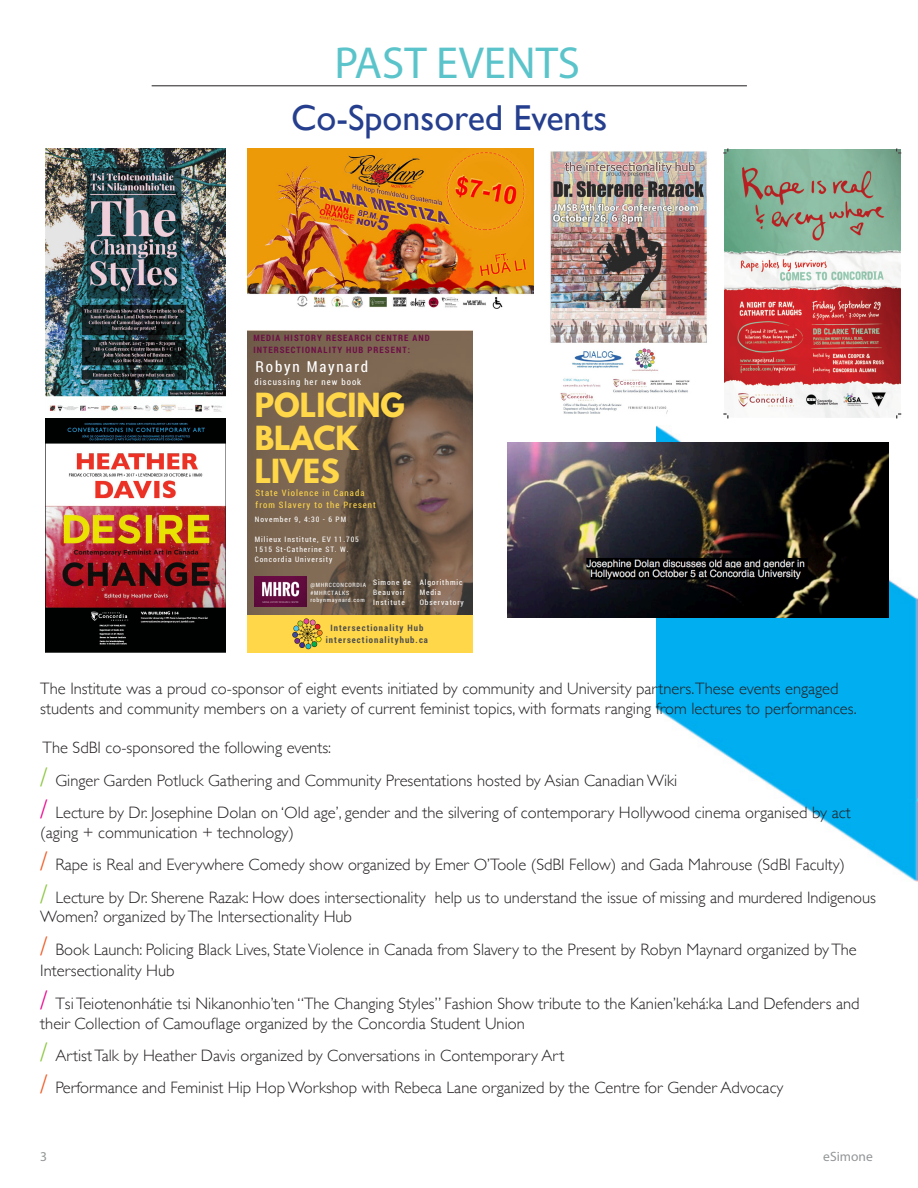
<style>
.page{position:relative;width:918px;height:1188px;background:#fff}
.page>*{position:absolute;margin:0;border:0;box-sizing:border-box;transform-origin:0 0}
.t1{font:45px "Myriad Pro";color:#5bc4cb}
.t2{font:36px "Gill Sans";color:#253f8e}
.t3{font:700 29.55px/33.2px "League Spartan";color:#ffd748}
.t4{font:300 16.5px/19.8px "Gill Sans";color:#231f20}
.t5{font:15.15px "Roboto Condensed";letter-spacing:.12em;color:#fff}
.t6{font:13.5px "Myriad Pro";color:#939598}
.t7{font:700 8.85px/11.6px "Roboto Condensed";letter-spacing:.12em;color:#6d0e46}
.t8{font:8.85px/12px "Roboto Condensed";letter-spacing:.12em;color:#ffd748}
.t9{font:700 8.85px/12px "Roboto Condensed";letter-spacing:.12em;color:#4d4d4d;text-align:center}
.t10{font:8.85px "Roboto Condensed";letter-spacing:.12em;color:#fff}
.t11{font:7.65px/10.2px "Roboto Condensed";letter-spacing:.12em;color:#fff}
.t12{font:5.85px/7.8px "Roboto Condensed";letter-spacing:.12em;color:#fff}
.s1{font-size:27px;color:#8bc63e}
.s2{font-size:27px;color:#ed028c}
.s3{font-size:27px;color:#f15921}
</style>
<div class="page">
<hr style="left:152px;top:85px;width:595px;height:1px;background:#231f20">
<img style="left:657px;top:426px;width:261px;height:456px">
<img style="left:45px;top:149px;width:181px;height:503px">
<img style="left:247px;top:331px;width:225px;height:284px">
<div style="left:247px;top:615px;width:226px;height:37px;background:#ffd748"></div>
<img style="left:255px;top:577px;width:51px;height:30px">
<img style="left:292px;top:618px;width:31px;height:31px">
<img style="left:508px;top:443px;width:381px;height:175px">
<img style="left:247px;top:149px;width:287px;height:160px">
<img style="left:550px;top:151px;width:157px;height:263px">
<img style="left:724px;top:149px;width:177px;height:268px">
<svg style="left:723px;top:148px;width:6px;height:6px"></svg>
<svg style="left:723px;top:414px;width:6px;height:4px"></svg>
<svg style="left:897px;top:148px;width:4px;height:6px"></svg>
<svg style="left:897px;top:414px;width:4px;height:4px"></svg>
<p class="t1" style="left:334px;top:35px;width:247px">PAST EVENTS</p>
<p class="t2" style="left:291px;top:96px;width:318px">Co-Sponsored Events</p>
<p class="t7" style="left:253px;top:332px;width:178px">MEDIA HISTORY RESEARCH CENTRE AND<br>INTERSECTIONALITY HUB PRESENT:</p>
<p class="t3" style="left:255px;top:388px;width:151px">POLICING<br>BLACK<br>LIVES</p>
<p class="t8" style="left:256px;top:487px;width:122px">State Violence in Canada from Slavery to the Present</p>
<p class="t5" style="left:256px;top:357px;width:114px">Robyn Maynard</p>
<p class="t10" style="left:254px;top:377px;width:108px">discussing her new book</p>
<p class="t11" style="left:255px;top:515px;width:93px">November 9, 4:30 - 6 PM</p>
<p class="t11" style="left:255px;top:535px;width:106px">Milieux Institute, EV 11.705<br>1515 St-Catherine ST. W.<br>Concordia University</p>
<p class="t12" style="left:310px;top:581px;width:57px">@MHRCCONCORDIA #MHRCTALKS robynmaynard.com</p>
<p class="t9" style="left:326px;top:622px;width:104px">Intersectionality Hub intersectionalityhub.ca</p>
<p class="t11" style="left:373px;top:577px;width:39px">Simone de<br>Beauvoir<br>Institute</p>
<p class="t11" style="left:420px;top:577px;width:46px">Algorithmic<br>Media<br>Observatory</p>
<p class="t4" style="left:40px;top:678px;width:818px">The Institute was a proud co-sponsor of eight events initiated by community and University partners.These events engaged students and community members on a variety of current feminist topics, with formats ranging from lectures to performances.</p>
<p class="t4" style="left:43px;top:737px;width:290px">The SdBI co-sponsored the following events:</p>
<p class="t4" style="left:40px;top:770px;width:638px"><span class="s1">/</span> Ginger Garden Potluck Gathering and Community Presentations hosted by Asian Canadian Wiki</p>
<p class="t4" style="left:40px;top:802px;width:812px"><span class="s2">/</span> Lecture by Dr. Josephine Dolan on ‘Old age’, gender and the silvering of contemporary Hollywood cinema organised by act (aging + communication + technology)</p>
<p class="t4" style="left:40px;top:854px;width:806px"><span class="s3">/</span> Rape is Real and Everywhere Comedy show organized by Emer O’Toole (SdBI Fellow) and Gada Mahrouse (SdBI Faculty)</p>
<p class="t4" style="left:40px;top:887px;width:837px"><span class="s1">/</span> Lecture by Dr. Sherene Razak: How does intersectionality help us to understand the issue of missing and murdered Indigenous<br>Women? organized by The Intersectionality Hub</p>
<p class="t4" style="left:40px;top:938px;width:818px;line-height:21.6px"><span class="s3">/</span> Book Launch: Policing Black Lives, State Violence in Canada from Slavery to the Present by Robyn Maynard organized by The<br>Intersectionality Hub</p>
<p class="t4" style="left:40px;top:993px;width:821px"><span class="s2">/</span> Tsi Teiotenonhátie tsi Nikanonhio’ten “The Changing Styles” Fashion Show tribute to the Kanien’kehá:ka Land Defenders and their Collection of Camouflage organized by the Concordia Student Union</p>
<p class="t4" style="left:40px;top:1045px;width:526px"><span class="s1">/</span> Artist Talk by Heather Davis organized by Conversations in Contemporary Art</p>
<p class="t4" style="left:40px;top:1077px;width:745px"><span class="s3">/</span> Performance and Feminist Hip Hop Workshop with Rebeca Lane organized by the Centre for Gender Advocacy</p>
<p class="t6" style="left:40px;top:1148px;width:8px">3</p>
<p class="t6" style="left:823px;top:1148px;width:51px">eSimone</p>
</div>
